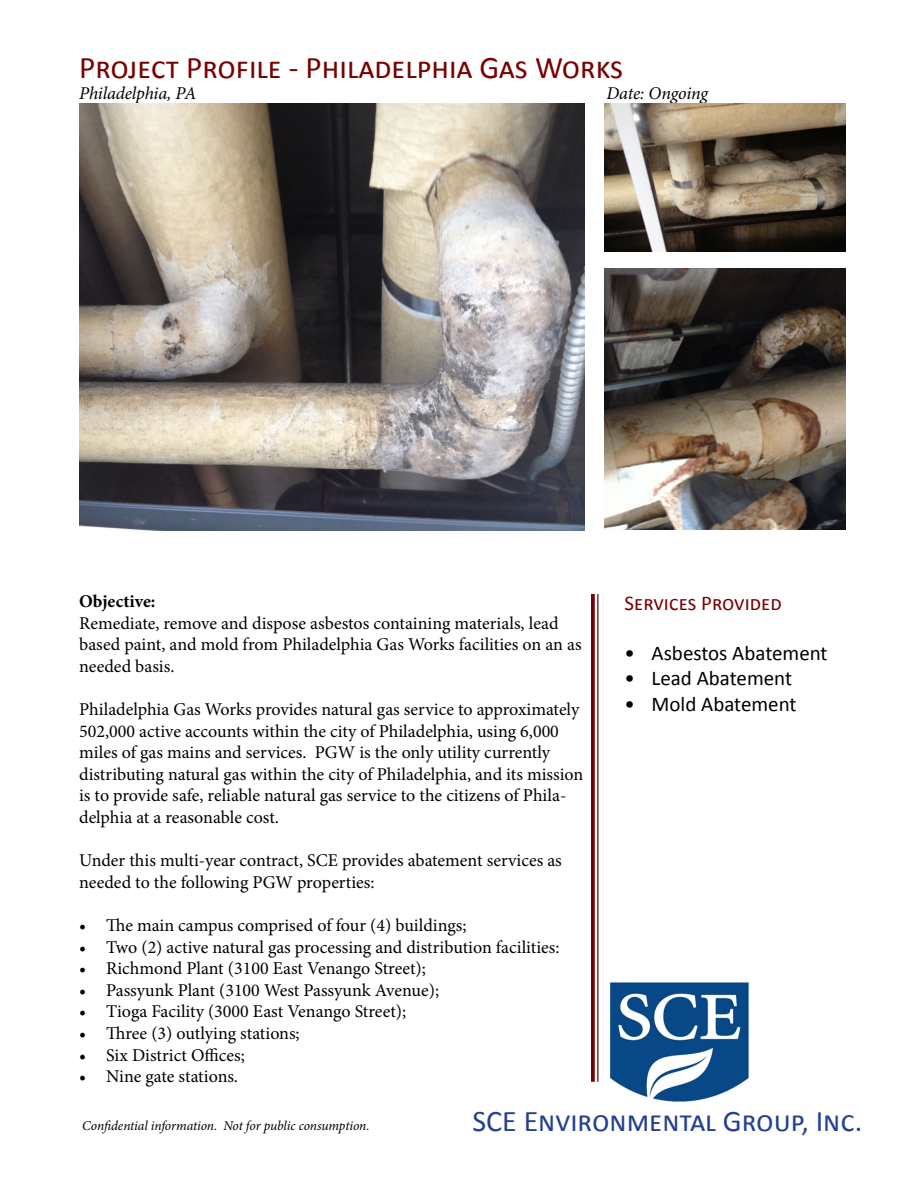
<style>
.page{position:relative;width:918px;height:1188px;background:#fff}
.page>*{position:absolute;margin:0;border:0;box-sizing:border-box;transform-origin:0 0}
.t1{font:31.5px "Calibri";color:#780000}
.t2{font:30px "Calibri";color:#25408f}
.t3{font:21px "Calibri";color:#000}
.t4{font:21px "Calibri";color:#780000}
.t5{font:18px/21.6px "Minion Pro";color:#000}
.t6{font:italic 18px "Minion Pro";letter-spacing:-.01em;color:#000}
.t7{font:700 18px "Minion Pro";color:#000}
.t8{font:italic 13.5px "Minion Pro";letter-spacing:-.01em;color:#000}
</style>
<div class="page">
<img style="left:598px;top:979px;width:151px;height:123px">
<hr style="left:597px;top:594px;width:1px;height:488px;background:#780000">
<svg style="left:591px;top:594px;width:4px;height:488px;background:#800f0f"></svg>
<img style="left:79px;top:104px;width:506px;height:426px">
<img style="left:605px;top:104px;width:241px;height:148px">
<img style="left:605px;top:268px;width:241px;height:261px">
<h1 class="t1" style="left:79px;top:47px;width:546px">Project Profile - Philadelphia Gas Works</h1>
<p class="t6" style="left:79px;top:81px;width:119px">Philadelphia, PA</p>
<p class="t6" style="left:606px;top:81px;width:103px">Date: Ongoing</p>
<p class="t7" style="left:79px;top:589px;width:78px">Objective:</p>
<p class="t5" style="left:79px;top:612px;width:504px">Remediate, remove and dispose asbestos containing materials, lead based paint, and mold from Philadelphia Gas Works facilities on an as needed basis.</p>
<p class="t5" style="left:79px;top:699px;width:506px">Philadelphia Gas Works provides natural gas service to approximately 502,000 active accounts within the city of Philadelphia, using 6,000 miles of gas mains and services. PGW is the only utility currently distributing natural gas within the city of Philadelphia, and its mission is to provide safe, reliable natural gas service to the citizens of Phila&shy;delphia at a reasonable cost.</p>
<p class="t5" style="left:79px;top:850px;width:484px">Under this multi-year contract, SCE provides abatement services as needed to the following PGW properties:</p>
<p class="t5" style="left:79px;top:915px;width:389px">• The main campus comprised of four (4) buildings;</p>
<p class="t5" style="left:79px;top:936px;width:482px">• Two (2) active natural gas processing and distribution facilities:</p>
<p class="t5" style="left:79px;top:958px;width:348px">• Richmond Plant (3100 East Venango Street);</p>
<p class="t5" style="left:79px;top:979px;width:361px">• Passyunk Plant (3100 West Passyunk Avenue);</p>
<p class="t5" style="left:79px;top:1001px;width:329px">• Tioga Facility (3000 East Venango Street);</p>
<p class="t5" style="left:79px;top:1023px;width:222px">• Three (3) outlying stations;</p>
<p class="t5" style="left:79px;top:1044px;width:167px">• Six District Offices;</p>
<p class="t5" style="left:79px;top:1066px;width:160px">• Nine gate stations.</p>
<p class="t4" style="left:625px;top:590px;width:159px">Services Provided</p>
<p class="t3" style="left:625px;top:640px;width:205px">• Asbestos Abatement</p>
<p class="t3" style="left:625px;top:665px;width:169px">• Lead Abatement</p>
<p class="t3" style="left:625px;top:690px;width:174px">• Mold Abatement</p>
<p class="t8" style="left:82px;top:1117px;width:289px">Confidential information. Not for public consumption.</p>
<h2 class="t2" style="left:472px;top:1102px;width:391px">SCE Environmental Group, Inc.</h2>
</div>
